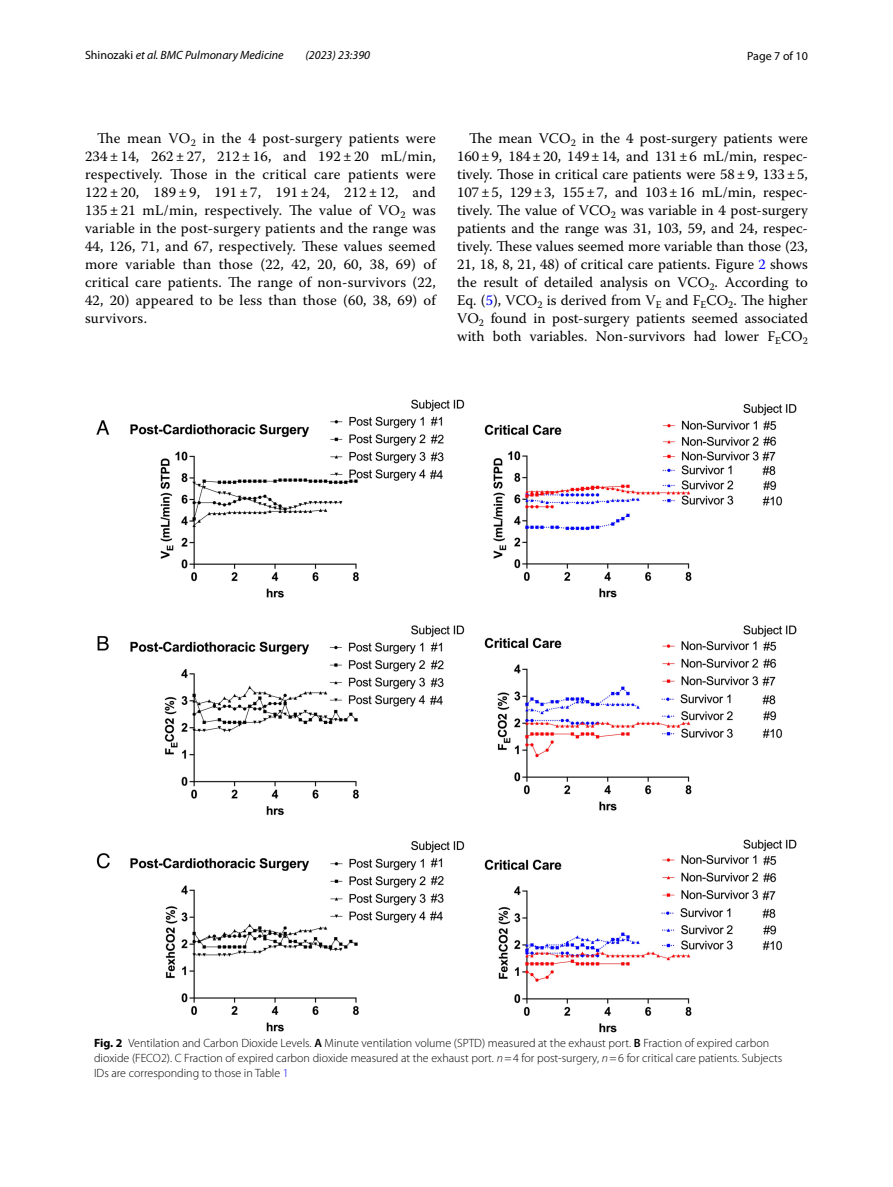
<style>
.page{position:relative;width:893px;height:1187px;background:#fff}
.page>*{position:absolute;margin:0;border:0;box-sizing:border-box;transform-origin:0 0}
.t1{font:14.7px/18px "Warnock Pro";letter-spacing:.01em;color:#000;text-align:justify}
.t2{font:300 12px/15px "Myriad Pro";color:#000}
.t3{font:italic 12px "Myriad Pro";color:#000}
.t4{font:12px "Myriad Pro";color:#000}
.s1{font-style:normal}
.s2{color:#00f}
.s3{font-weight:700}
.s4{font-weight:600}
.s5{font-style:italic}
</style>
<div class="page">
<img style="left:96px;top:399px;width:701px;height:633px">
<p class="t3" style="left:85px;top:48px;width:200px"><span class="s1">Shinozaki</span> et al. BMC Pulmonary Medicine</p>
<p class="t3" style="left:306px;top:48px;width:66px">(2023) 23:390</p>
<p class="t4" style="left:747px;top:48px;width:62px">Page 7 of 10</p>
<p class="t1" style="left:85px;top:128px;width:352px;text-indent:12px">The mean VO<sub>2</sub> in the 4 post-surgery patients were 234 ± 14, 262 ± 27, 212 ± 16, and 192 ± 20 mL/min, respectively. Those in the critical care patients were 122 ± 20, 189 ± 9, 191 ± 7, 191 ± 24, 212 ± 12, and 135 ± 21 mL/min, respectively. The value of VO<sub>2</sub> was variable in the post-surgery patients and the range was 44, 126, 71, and 67, respectively. These values seemed more variable than those (22, 42, 20, 60, 38, 69) of critical care patients. The range of non-survivors (22, 42, 20) appeared to be less than those (60, 38, 69) of survivors.</p>
<p class="t1" style="left:457px;top:128px;width:352px;text-indent:12px">The mean VCO<sub>2</sub> in the 4 post-surgery patients were 160±9, 184±20, 149±14, and 131±6 mL/min, respec&shy;tively. Those in critical care patients were 58±9, 133±5, 107±5, 129±3, 155±7, and 103±16 mL/min, respec&shy;tively. The value of VCO<sub>2</sub> was variable in 4 post-surgery patients and the range was 31, 103, 59, and 24, respec&shy;tively. These values seemed more variable than those (23, 21, 18, 8, 21, 48) of critical care patients. Figure <span class="s2">2</span> shows the result of detailed analysis on VCO<sub>2</sub>. According to Eq. (<span class="s2">5</span>), VCO<sub>2</sub> is derived from V<sub>E</sub> and F<sub>E</sub>CO<sub>2</sub>. The higher VO<sub>2</sub> found in post-surgery patients seemed associated with both variables. Non-survivors had lower F<sub>E</sub>CO<sub>2</sub></p>
<p class="t2" style="left:94px;top:1036px;width:690px"><span class="s3">Fig. 2</span> Ventilation and Carbon Dioxide Levels. <span class="s4">A</span> Minute ventilation volume (SPTD) measured at the exhaust port. <span class="s4">B</span> Fraction of expired carbon dioxide (FECO2). C Fraction of expired carbon dioxide measured at the exhaust port. <span class="s5">n</span>=4 for post-surgery, <span class="s5">n</span>=6 for critical care patients. Subjects<br>IDs are corresponding to those in Table <span class="s2">1</span></p>
</div>
